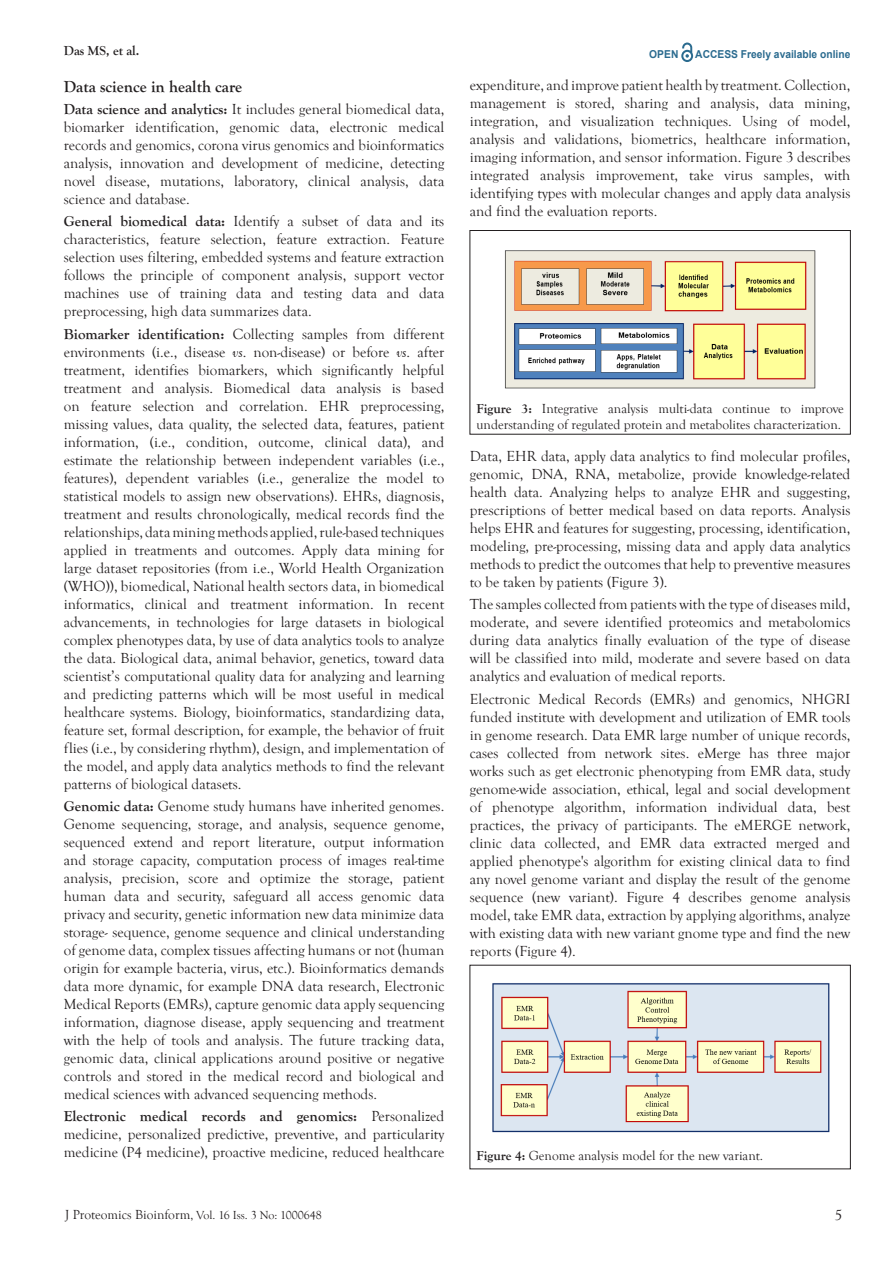
<style>
.page{position:relative;width:893px;height:1263px;background:#fff}
.page>*{position:absolute;margin:0;border:0;box-sizing:border-box;transform-origin:0 0}
.bd{font:700 16.5px "Goudy Old Style T";color:#231f20}
.bd-2{font:15px/18px "Goudy Old Style T";color:#231f20;text-align:justify}
.t1{font:13.5px/16.2px "Goudy Old Style T";color:#231f20}
.t2{font:700 13.5px "Goudy Old Style T";color:#231f20}
.t3{font:12px "Goudy Old Style T";color:#231f20}
.t4{font:700 10.95px "Arial";color:#2b6b8f;scale:.94 1}
.s1{font-weight:700}
.s2{font-style:italic}
.s3{font-size:13.5px}
</style>
<div class="page">
<svg style="left:681px;top:43px;width:12px;height:19px"></svg>
<img style="left:505px;top:250px;width:311px;height:139px">
<div style="left:470px;top:230px;width:380px;height:204px;border:1px solid #231f20"></div>
<img style="left:492px;top:983px;width:338px;height:150px">
<p class="t2" style="left:64px;top:43px;width:77px">Das MS, et al.</p>
<p class="t4" style="left:649px;top:47px;width:32px">OPEN</p>
<p class="t4" style="left:695px;top:46px;width:167px">ACCESS Freely available online</p>
<p class="bd" style="left:64px;top:77px;width:180px">Data science in health care</p>
<p class="bd-2" style="left:64px;top:100px;width:382px"><span class="s1">Data science and analytics:</span> It includes general biomedical data, biomarker identification, genomic data, electronic medical records and genomics, corona virus genomics and bioinformatics analysis, innovation and development of medicine, detecting novel disease, mutations, laboratory, clinical analysis, data science and database.</p>
<p class="bd-2" style="left:64px;top:213px;width:382px"><span class="s1">General biomedical data:</span> Identify a subset of data and its characteristics, feature selection, feature extraction. Feature selection uses filtering, embedded systems and feature extraction follows the principle of component analysis, support vector machines use of training data and testing data and data preprocessing, high data summarizes data.</p>
<p class="bd-2" style="left:64px;top:325px;width:382px"><span class="s1">Biomarker identification:</span> Collecting samples from different environments (i.e., disease <span class="s2">vs</span>. non-disease) or before <span class="s2">vs</span>. after treatment, identifies biomarkers, which significantly helpful treatment and analysis. Biomedical data analysis is based on feature selection and correlation. EHR preprocessing, missing values, data quality, the selected data, features, patient information, (i.e., condition, outcome, clinical data), and estimate the relationship between independent variables (i.e., features), dependent variables (i.e., generalize the model to statistical models to assign new observations). EHRs, diagnosis, treatment and results chronologically, medical records find the relationships, data mining methods applied, rule-based techniques applied in treatments and outcomes. Apply data mining for large dataset repositories (from i.e., World Health Organization (WHO)), biomedical, National health sectors data, in biomedical informatics, clinical and treatment information. In recent advancements, in technologies for large datasets in biological complex phenotypes data, by use of data analytics tools to analyze the data. Biological data, animal behavior, genetics, toward data scientist’s computational quality data for analyzing and learning and predicting patterns which will be most useful in medical healthcare systems. Biology, bioinformatics, standardizing data, feature set, formal description, for example, the behavior of fruit flies (i.e., by considering rhythm), design, and implementation of the model, and apply data analytics methods to find the relevant patterns of biological datasets.</p>
<p class="bd-2" style="left:64px;top:797px;width:382px"><span class="s1">Genomic data:</span> Genome study humans have inherited genomes.<br>Genome sequencing, storage, and analysis, sequence genome, sequenced extend and report literature, output information and storage capacity, computation process of images real-time analysis, precision, score and optimize the storage, patient human data and security, safeguard all access genomic data privacy and security, genetic information new data minimize data storage- sequence, genome sequence and clinical understanding of genome data, complex tissues affecting humans or not (human origin for example bacteria, virus, etc.). Bioinformatics demands data more dynamic, for example DNA data research, Electronic Medical Reports (EMRs), capture genomic data apply sequencing information, diagnose disease, apply sequencing and treatment with the help of tools and analysis. The future tracking data, genomic data, clinical applications around positive or negative controls and stored in the medical record and biological and medical sciences with advanced sequencing methods.</p>
<p class="bd-2" style="left:64px;top:1107px;width:382px"><span class="s1">Electronic medical records and genomics:</span> Personalized medicine, personalized predictive, preventive, and particularity medicine (P4 medicine), proactive medicine, reduced healthcare</p>
<p class="bd-2" style="left:470px;top:77px;width:382px">expenditure, and improve patient health by treatment. Collection, management is stored, sharing and analysis, data mining, integration, and visualization techniques. Using of model, analysis and validations, biometrics, healthcare information, imaging information, and sensor information. Figure 3 describes integrated analysis improvement, take virus samples, with identifying types with molecular changes and apply data analysis and find the evaluation reports.</p>
<p class="t1" style="left:477px;top:401px;width:369px"><span class="s1">Figure 3:</span> Integrative analysis multi-data continue to improve understanding of regulated protein and metabolites characterization.</p>
<p class="bd-2" style="left:470px;top:448px;width:382px">Data, EHR data, apply data analytics to find molecular profiles, genomic, DNA, RNA, metabolize, provide knowledge-related health data. Analyzing helps to analyze EHR and suggesting, prescriptions of better medical based on data reports. Analysis helps EHR and features for suggesting, processing, identification, modeling, pre-processing, missing data and apply data analytics methods to predict the outcomes that help to preventive measures to be taken by patients (Figure 3).</p>
<p class="bd-2" style="left:470px;top:596px;width:382px">The samples collected from patients with the type of diseases mild, moderate, and severe identified proteomics and metabolomics during data analytics finally evaluation of the type of disease will be classified into mild, moderate and severe based on data analytics and evaluation of medical reports.</p>
<p class="bd-2" style="left:470px;top:690px;width:382px">Electronic Medical Records (EMRs) and genomics, NHGRI funded institute with development and utilization of EMR tools in genome research. Data EMR large number of unique records, cases collected from network sites. eMerge has three major works such as get electronic phenotyping from EMR data, study genome-wide association, ethical, legal and social development of phenotype algorithm, information individual data, best practices, the privacy of participants. The eMERGE network, clinic data collected, and EMR data extracted merged and applied phenotype's algorithm for existing clinical data to find any novel genome variant and display the result of the genome sequence (new variant). Figure 4 describes genome analysis model, take EMR data, extraction by applying algorithms, analyze with existing data with new variant gnome type and find the new reports (Figure 4).</p>
<p class="t1" style="left:477px;top:1148px;width:288px"><span class="s1">Figure 4:</span> Genome analysis model for the new variant.</p>
<p class="t3" style="left:65px;top:1208px;width:258px"><span class="s3">J Proteomics Bioinform</span>, Vol. 16 Iss. 3 No: 1000648</p>
<p class="bd-2" style="left:835px;top:1207px;width:9px">5</p>
</div>
